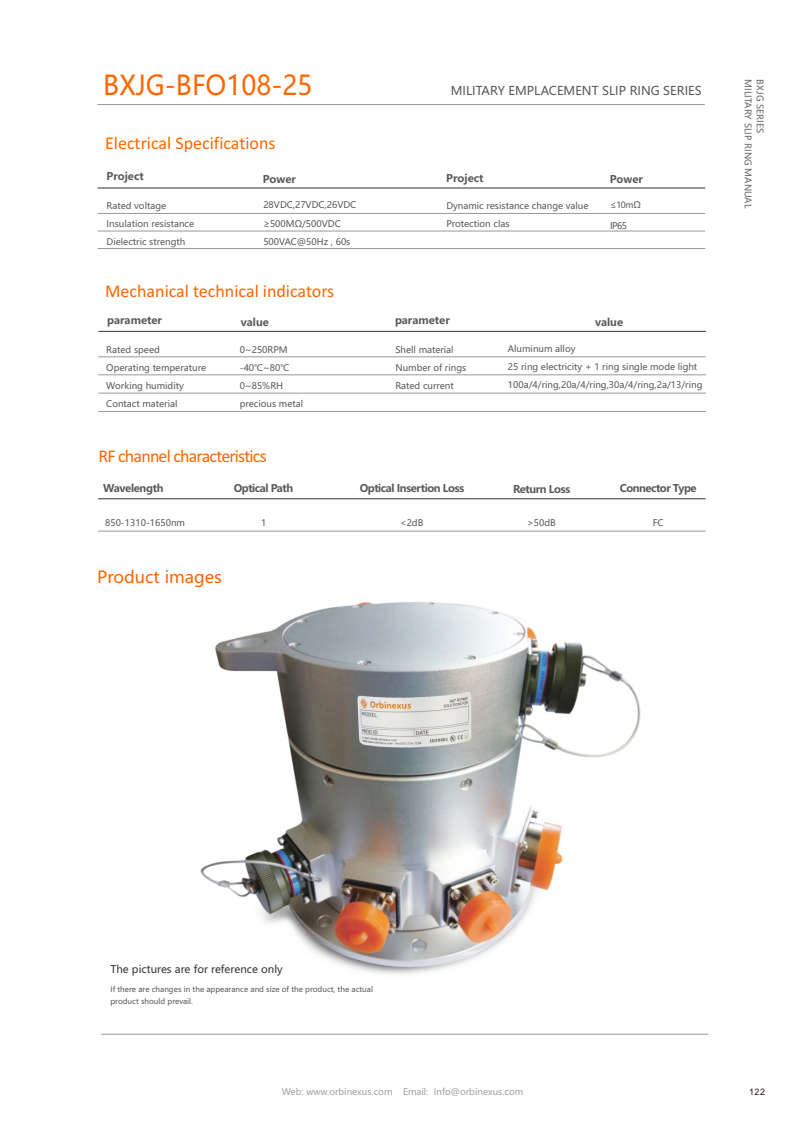
<style>
.page{position:relative;width:800px;height:1132px;background:#fff}
.page>*{position:absolute;margin:0;border:0;box-sizing:border-box;transform-origin:0 0}
.t1{font:27px "Microsoft Ya Hei";color:#f60;scale:.94 1}
.t2{font:18px "Calibri";color:#f60}
.t3{font:18px "Calibri";letter-spacing:-.045em;color:#f60}
.t4{font:16.5px "Microsoft Ya Hei";color:#f60}
.t5{font:12px "Microsoft Ya Hei";color:#595857}
.t6{font:700 10.5px "Microsoft Ya Hei";letter-spacing:-.03em;color:#595857}
.t7{font:700 10.5px "Microsoft Ya Hei";color:#595857}
.t8{font:10.5px "Microsoft Ya Hei";color:#333}
.t9{font:9px/18px "Microsoft Ya Hei";color:#595857}
.t10{font:9px "Microsoft Ya Hei";color:#a0a0a1}
.t11{font:9px/11.9px "Microsoft Ya Hei";color:#666}
.t12{font:9px "Arial";color:#231916}
.t13{font:8.55px "Microsoft Ya Hei";color:#595857}
.t14{font:7.5px/11.9px "Microsoft Ya Hei";color:#595857}
.s1{font-size:9px}
</style>
<div class="page">
<img style="left:200px;top:602px;width:441px;height:372px">
<hr style="left:98px;top:104px;width:606px;height:1px;background:#999">
<hr style="left:101px;top:1033px;width:607px;height:1px;background:#999">
<hr style="left:98px;top:187px;width:606px;height:1px;background:#333">
<hr style="left:98px;top:213px;width:606px;height:1px;background:#999">
<hr style="left:98px;top:231px;width:606px;height:1px;background:#999">
<hr style="left:98px;top:248px;width:606px;height:1px;background:#999">
<hr style="left:99px;top:331px;width:606px;height:1px;background:#333">
<hr style="left:99px;top:356px;width:606px;height:1px;background:#999">
<hr style="left:99px;top:393px;width:606px;height:1px;background:#999">
<hr style="left:99px;top:411px;width:606px;height:1px;background:#999">
<hr style="left:99px;top:374px;width:606px;height:1px;background:#999">
<hr style="left:98px;top:498px;width:607px;height:1px;background:#333">
<hr style="left:98px;top:530px;width:607px;height:1px;background:#999">
<h1 class="t1" style="left:103px;top:73px;width:224px">BXJG-BFO108-25</h1>
<h2 class="t2" style="left:105px;top:135px;width:172px">Electrical Specifications</h2>
<p class="t7" style="left:106px;top:171px;width:39px">Project</p>
<p class="t6" style="left:263px;top:174px;width:34px">Power</p>
<h3 class="t5" style="left:450px;top:85px;width:252px">MILITARY EMPLACEMENT SLIP RING SERIES</h3>
<p class="t7" style="left:446px;top:173px;width:39px">Project</p>
<p class="t6" style="left:609px;top:174px;width:34px">Power</p>
<p class="t9" style="left:263px;top:197px;width:94px">28VDC,27VDC,26VDC ≥500MΩ/500VDC<br>500VAC@50Hz , 60s</p>
<p class="t9" style="left:106px;top:197px;width:89px">Rated voltage<br>Insulation resistance<br>Dielectric strength</p>
<p class="t9" style="left:446px;top:197px;width:144px">Dynamic resistance change value<br>Protection clas</p>
<p class="t13" style="left:610px;top:201px;width:32px">≤10m<span class="s1">Ω</span></p>
<p class="t9" style="left:610px;top:218px;width:19px">IP65</p>
<h2 class="t2" style="left:105px;top:284px;width:231px">Mechanical technical indicators</h2>
<p class="t7" style="left:107px;top:315px;width:56px">parameter</p>
<p class="t6" style="left:241px;top:317px;width:29px">value</p>
<p class="t7" style="left:395px;top:315px;width:56px">parameter</p>
<p class="t6" style="left:595px;top:317px;width:29px">value</p>
<p class="t9" style="left:240px;top:341px;width:65px">0~250RPM -40℃~80℃<br>0~85%RH precious metal</p>
<p class="t9" style="left:508px;top:340px;width:196px">Aluminum alloy<br>25 ring electricity + 1 ring single mode light<br>100a/4/ring,20a/4/ring,30a/4/ring,2a/13/ring</p>
<p class="t9" style="left:106px;top:341px;width:101px">Rated speed<br>Operating temperature<br>Working humidity<br>Contact material</p>
<p class="t9" style="left:395px;top:341px;width:72px">Shell material<br>Number of rings<br>Rated current</p>
<h2 class="t3" style="left:98px;top:448px;width:170px">RF channel characteristics</h2>
<p class="t6" style="left:103px;top:483px;width:62px">Wavelength</p>
<p class="t6" style="left:234px;top:483px;width:61px">Optical Path</p>
<p class="t6" style="left:360px;top:483px;width:106px">Optical Insertion Loss</p>
<p class="t6" style="left:513px;top:484px;width:59px">Return Loss</p>
<p class="t6" style="left:619px;top:483px;width:78px">Connector Type</p>
<p class="t9" style="left:105px;top:514px;width:81px">850-1310-1650nm</p>
<p class="t9" style="left:261px;top:514px;width:7px">1</p>
<p class="t9" style="left:400px;top:514px;width:25px">&lt;2dB</p>
<p class="t9" style="left:527px;top:514px;width:30px">&gt;50dB</p>
<p class="t9" style="left:652px;top:514px;width:12px">FC</p>
<h3 class="t4" style="left:97px;top:570px;width:126px">Product images</h3>
<p class="t11" style="left:765px;top:79px;width:130px;rotate:90deg">BXJG SERIES<br>MILITARY SLIP RING MANUAL</p>
<p class="t8" style="left:110px;top:963px;width:174px">The pictures are for reference only</p>
<p class="t14" style="left:110px;top:983px;width:264px">If there are changes in the appearance and size of the product, the actual product should prevail.</p>
<p class="t10" style="left:281px;top:1087px;width:243px">Web: www.orbinexus.com Email: Info@orbinexus.com</p>
<p class="t12" style="left:749px;top:1088px;width:18px">122</p>
</div>
